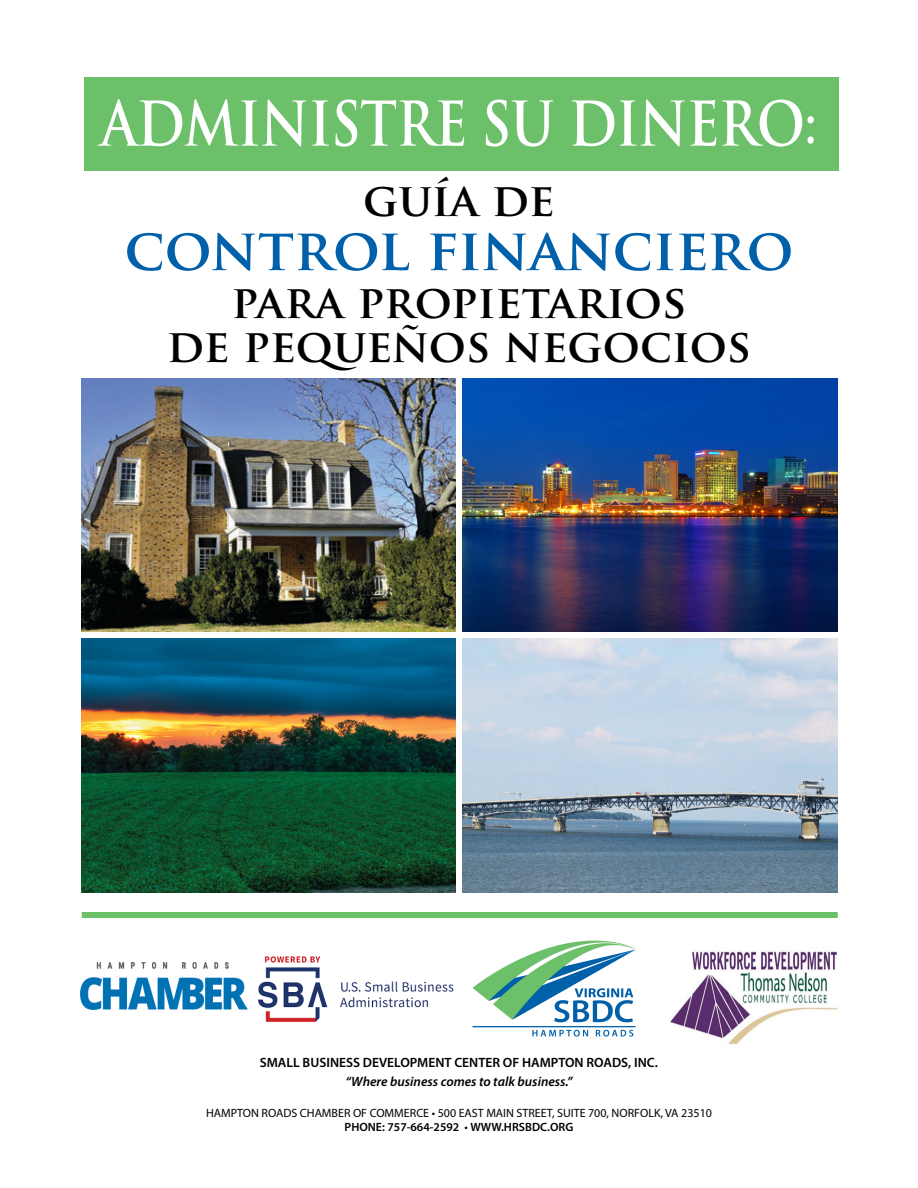
<style>
.page{position:relative;width:918px;height:1188px;background:#fff}
.page>*{position:absolute;margin:0;border:0;box-sizing:border-box;transform-origin:0 0}
.t1{font:700 60px "Trajan Pro";letter-spacing:-.02em;color:#fff;scale:.87 1}
.t2{font:700 57px "Trajan Pro";color:#0060aa}
.t3{font:700 45px/43.5px "Trajan Pro";color:#000;text-align:center}
.t4{font:600 13.5px "Myriad Pro";color:#000}
.t5{font:italic 600 13.5px "Myriad Pro";color:#000}
.t6{font:12px/14.4px "Myriad Pro";color:#000;text-align:center}
.s1{font-weight:600}
</style>
<div class="page">
<img style="left:472px;top:940px;width:164px;height:97px">
<img style="left:670px;top:950px;width:168px;height:95px">
<div style="left:82px;top:912px;width:756px;height:6px;background:#6cc06a"></div>
<img style="left:463px;top:378px;width:374px;height:253px">
<img style="left:463px;top:639px;width:374px;height:253px">
<img style="left:81px;top:639px;width:375px;height:253px">
<img style="left:81px;top:378px;width:375px;height:254px">
<div style="left:84px;top:77px;width:754px;height:94px;background:#6cc06a"></div>
<img style="left:258px;top:956px;width:196px;height:67px">
<img style="left:80px;top:963px;width:168px;height:46px">
<h1 class="t1" style="left:101px;top:86px;width:825px">ADMINISTRE SU DINERO:</h1>
<h3 class="t3" style="left:363px;top:179px;width:193px">guía de</h3>
<h2 class="t2" style="left:124px;top:214px;width:671px">control financiero</h2>
<h3 class="t3" style="left:167px;top:281px;width:586px">para propietarios<br>de pequeños negocios</h3>
<p class="t4" style="left:260px;top:1054px;width:400px">SMALL BUSINESS DEVELOPMENT CENTER OF HAMPTON ROADS, INC.</p>
<p class="t5" style="left:345px;top:1073px;width:229px">“Where business comes to talk business.”</p>
<p class="t6" style="left:206px;top:1106px;width:507px">HAMPTON ROADS CHAMBER OF COMMERCE • 500 EAST MAIN STREET, SUITE 700, NORFOLK, VA 23510<br><span class="s1">PHONE: 757-664-2592</span> • <span class="s1">WWW.HRSBDC.ORG</span></p>
</div>
